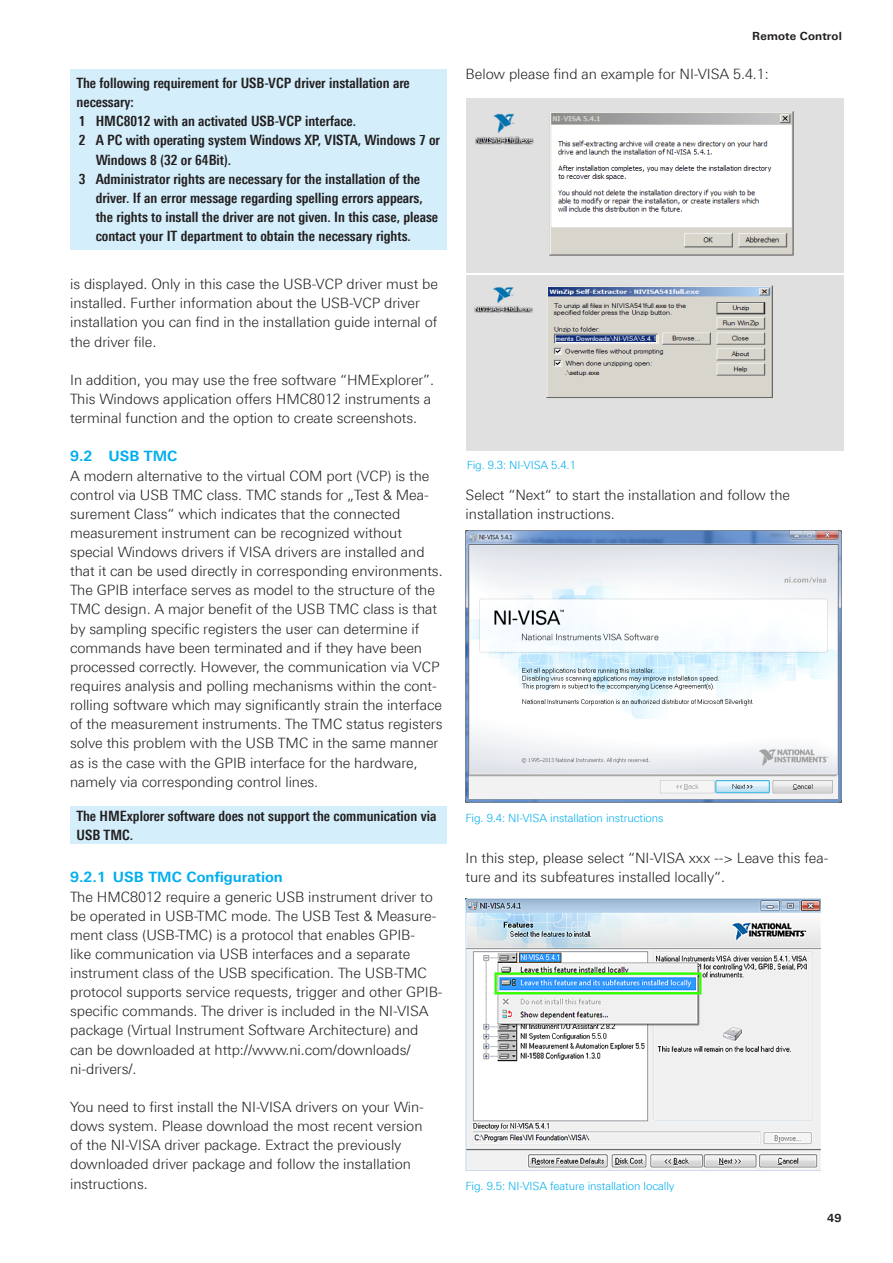
<style>
.page{position:relative;width:893px;height:1263px;background:#fff}
.page>*{position:absolute;margin:0;border:0;box-sizing:border-box;transform-origin:0 0}
.Fließtext{font:300 14.25px/19.2px "Linotype Univers 330";letter-spacing:-.005em;color:#231f20}
.Text_Kasten{font:700 14.25px/19.2px "Linotype Univers 620 Cn";color:#231f20}
.Subheadline{font:700 14.25px "Linotype Univers 630";color:#00aeef}
.t1{font:300 11.25px "Linotype Univers 330";letter-spacing:-.01em;color:#00aeef}
.t2{font:700 11.25px "Linotype Univers 630";letter-spacing:.015em;color:#231f20}
</style>
<div class="page">
<div style="left:70px;top:806px;width:376px;height:38px;background:#d4effb"></div>
<img style="left:467px;top:276px;width:376px;height:174px">
<img style="left:467px;top:98px;width:376px;height:175px">
<img style="left:466px;top:530px;width:376px;height:273px">
<img style="left:466px;top:898px;width:355px;height:272px">
<div style="left:70px;top:69px;width:376px;height:181px;background:#d4effb"></div>
<p class="Text_Kasten" style="left:77px;top:73px;width:335px">The following requirement for USB-VCP driver installation are necessary:</p>
<p class="Text_Kasten" style="left:79px;top:112px;width:279px">1 HMC8012 with an activated USB-VCP interface.</p>
<p class="Text_Kasten" style="left:96px;top:131px;width:346px;text-indent:-17px">2 A PC with operating system Windows XP, VISTA, Windows 7 or<br>Windows 8 (32 or 64Bit).</p>
<p class="Text_Kasten" style="left:96px;top:169px;width:344px;text-indent:-17px">3 Administrator rights are necessary for the installation of the driver. If an error message regarding spelling errors appears, the rights to install the driver are not given. In this case, please contact your IT department to obtain the necessary rights.</p>
<p class="Fließtext" style="left:70px;top:274px;width:369px">is displayed. Only in this case the USB-VCP driver must be installed. Further information about the USB-VCP driver installation you can find in the installation guide internal of the driver file.</p>
<p class="Fließtext" style="left:70px;top:370px;width:366px">In addition, you may use the free software “HMExplorer”.<br>This Windows application offers HMC8012 instruments a terminal function and the option to create screenshots.</p>
<p class="Subheadline" style="left:70px;top:448px;width:109px">9.2 USB TMC</p>
<p class="Fließtext" style="left:70px;top:466px;width:374px">A modern alternative to the virtual COM port (VCP) is the control via USB TMC class. TMC stands for „Test &amp; Mea&shy;surement Class“ which indicates that the connected measurement instrument can be recognized without special Windows drivers if VISA drivers are installed and that it can be used directly in corresponding environments.<br>The GPIB interface serves as model to the structure of the TMC design. A major benefit of the USB TMC class is that by sampling specific registers the user can determine if commands have been terminated and if they have been processed correctly. However, the communication via VCP requires analysis and polling mechanisms within the cont&shy;rolling software which may significantly strain the interface of the measurement instruments. The TMC status registers solve this problem with the USB TMC in the same manner as is the case with the GPIB interface for the hardware, namely via corresponding control lines.</p>
<p class="Text_Kasten" style="left:77px;top:806px;width:361px">The HMExplorer software does not support the communication via<br>USB TMC.</p>
<p class="Subheadline" style="left:70px;top:869px;width:214px">9.2.1 USB TMC Configuration</p>
<p class="Fließtext" style="left:70px;top:887px;width:374px">The HMC8012 require a generic USB instrument driver to be operated in USB-TMC mode. The USB Test &amp; Measure&shy;ment class (USB-TMC) is a protocol that enables GPIB-<br>like communication via USB interfaces and a separate instrument class of the USB specification. The USB-TMC protocol supports service requests, trigger and other GPIB&shy;specific commands. The driver is included in the NI-VISA package (Virtual Instrument Software Architecture) and can be downloaded at http://www.ni.com/downloads/ ni-drivers/.</p>
<p class="Fließtext" style="left:70px;top:1097px;width:355px">You need to first install the NI-VISA drivers on your Win&shy;dows system. Please download the most recent version of the NI-VISA driver package. Extract the previously downloaded driver package and follow the installation instructions.</p>
<p class="t2" style="left:752px;top:29px;width:91px">Remote Control</p>
<p class="Fließtext" style="left:466px;top:64px;width:305px">Below please find an example for NI-VISA 5.4.1:</p>
<p class="t1" style="left:467px;top:459px;width:111px">Fig. 9.3: NI-VISA 5.4.1</p>
<p class="Fließtext" style="left:466px;top:485px;width:326px">Select “Next“ to start the installation and follow the installation instructions.</p>
<p class="t1" style="left:466px;top:811px;width:199px">Fig. 9.4: NI-VISA installation instructions</p>
<p class="Fließtext" style="left:466px;top:848px;width:364px">In this step, please select “NI-VISA xxx --&gt; Leave this fea&shy;ture and its subfeatures installed locally“.</p>
<p class="t1" style="left:466px;top:1179px;width:210px">Fig. 9.5: NI-VISA feature installation locally</p>
<p class="t2" style="left:827px;top:1211px;width:16px">49</p>
</div>
